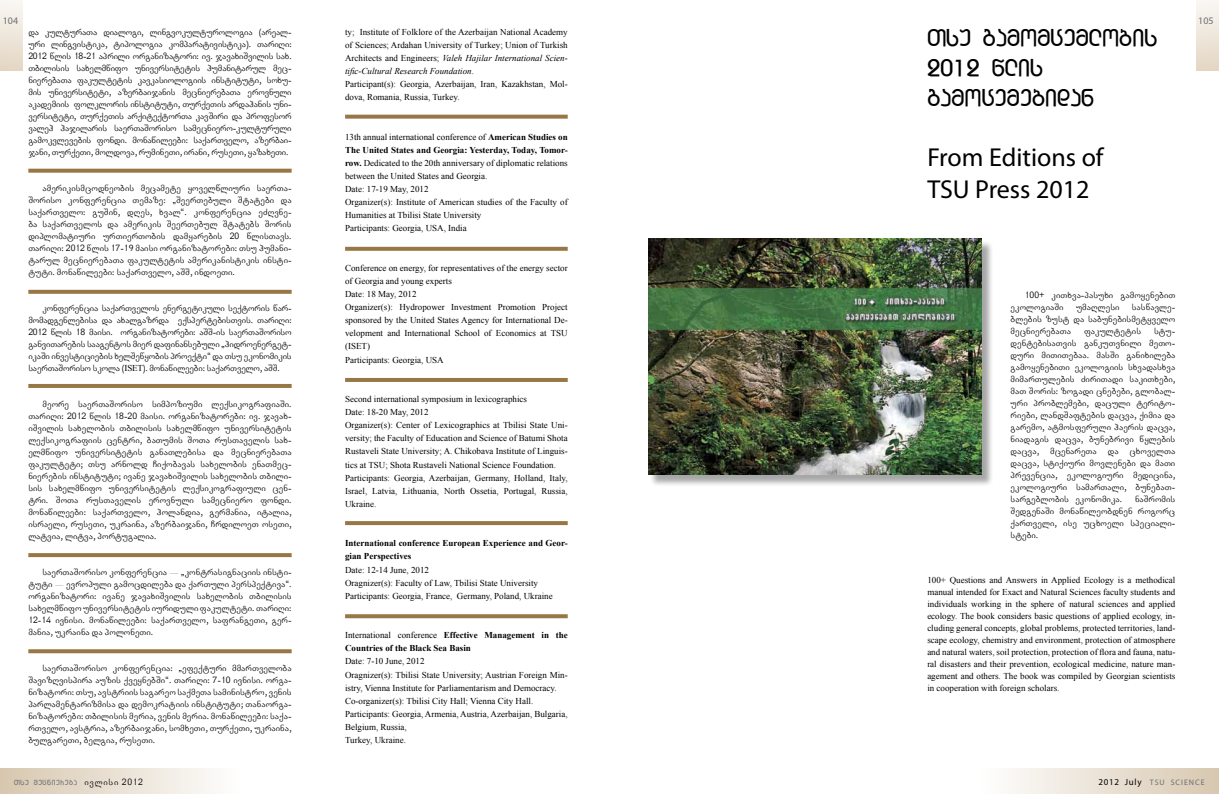
<style>
.page{position:relative;width:1219px;height:794px;background:#fff}
.page>*{position:absolute;margin:0;border:0;box-sizing:border-box;transform-origin:0 0}
.სათაური{font:26px/30px "Babuka Mtavruli";color:#000}
.სათაური_ENG{font:26px "Myriad Pro";color:#000}
.t1{font:10px "Myriad Pro";color:#6d6e71}
.ტექსტი{font:9px/12px "Kolhety Normal";color:#000;text-align:justify}
.ტექსტი_ENG{font:9px/13.1px "Times New Roman";color:#000;text-align:justify}
.ტექსტი_ENG-2{font:700 9px/13.1px "Times New Roman";color:#000}
.t2{font:8px "Babuka Mtavruli";letter-spacing:.075em;color:#6d6e71}
.t3{font:8px "Myriad Pro";letter-spacing:.12em;color:#6d6e71}
.s1{font-family:"Times New Roman"}
.s2{font-family:"Kolhety Normal";font-size:9px;color:#000}
.s3{font-style:italic}
.s4{font-weight:700}
.s5{font-weight:400}
.s6{font-size:9px;color:#000}
</style>
<div class="page">
<div style="left:649px;top:240px;width:344px;height:246px;background:#000;opacity:.35"></div>
<img style="left:648px;top:239px;width:333px;height:235px">
<svg style="left:28px;top:169px;width:264px;height:4px"></svg>
<svg style="left:345px;top:115px;width:223px;height:4px"></svg>
<svg style="left:345px;top:247px;width:223px;height:4px"></svg>
<hr style="left:345px;top:378px;width:223px;height:4px;background:#977745">
<svg style="left:345px;top:521px;width:223px;height:4px"></svg>
<svg style="left:345px;top:614px;width:223px;height:4px"></svg>
<svg style="left:28px;top:290px;width:264px;height:4px"></svg>
<hr style="left:28px;top:384px;width:264px;height:4px;background:#977745">
<svg style="left:28px;top:553px;width:264px;height:4px"></svg>
<svg style="left:28px;top:649px;width:264px;height:4px"></svg>
<div style="left:0;top:0;width:23px;height:71px;background:linear-gradient(to bottom,#faf7f4,#e3d6c2)"></div>
<div style="left:0;top:768px;width:241px;height:26px;background:linear-gradient(to right,#d7c7af,#fefefe)"></div>
<div style="left:1196px;top:0;width:23px;height:71px;background:linear-gradient(to bottom,#faf7f4,#e3d6c2)"></div>
<div style="left:978px;top:768px;width:241px;height:26px;background:linear-gradient(to right,#fff,#d8c8b0)"></div>
<p class="t1" style="left:3px;top:14px;width:17px">104</p>
<p class="t1" style="left:1198px;top:14px;width:17px">105</p>
<p class="ტექსტი" style="left:28px;top:26px;width:265px">DA KULTURATA DIALOGI, LINGVOKULTUROLOGIA (AREAL-URI LINGVISTIKA, TIPOLOGIA KOMPARATIVISTIKA). TARIRI:<br>2012 WLIS 18-21 APRILI ORGANIZATORI: IV. JAVAXISVILIS SAX.<br>TBILISIS SAXELMWIFO UNIVERSITETIS HUMANITARUL MEC-NIEREBATA FAKULTETIS KAVKASIOLOGIIS INSTITUTI, SOXU-MIS UNIVERSITETI, AAZERBAIJANIS MECNIEREBATA EROVNULI AKADEMIIS FOLKLORIS INSTITUTI, TURQETIS ARDAHANIS UNI-VERSITETI, TURQETIS ARQITEQTORTA KAVSIRI DA PROFESOR VALEH HAJILARIS SAERTASORISO SAMECNIERO-KULTURULI GAMOKVLEVEBIS FONDI. MMONAWILEEBI: SAQARTVELO, AZERBAI-JANI, TURQETI, MOLDOVA, RUMINETI, IRANI, RUSETI, YAZAXETI.</p>
<p class="ტექსტი" style="left:28px;top:182px;width:265px;text-indent:14px">AMERIKISMCODNEOBIS MECAMETE YOVELWLIURI SAERTA-SORISO KONFERENCIA TEMAZE: `SEERTEBULI STATEBI DA SAQARTVELO: GUSIN, DRES, XVAL~. KONFERENCIA EZRVNE-BA SAQARTVELOS DA AMERIKIS SEERTEBUL STATEBS SORIS DIPLOMATIURI URTIERTOBIS DAMYAREBIS 20 WLISTAVS.<br>TARIRI: 2012 WLIS 17-19 MAISI ORGANIZATOREBI: TSU HUMANI-TARUL MECNIEREBATA FAKULTETIS AMERIKANISTIKIS INSTI-TUTI. MMONAWILEEBI: SAQARTVELO, ASS, INDOETI.</p>
<p class="ტექსტი" style="left:28px;top:302px;width:265px;text-indent:14px">KONFERENCIA SAQARTVELOS ENERGETIKULI SEQTORIS WAR-MOMADGENLEBISA DA AXALGAZRDA EQSPERTEBISTVIS. …TARIRI:<br>2012 WLIS 18 MAISI. ORGANIZATOREBI: ASS-IS SAERTASORISO GANVITAREBIS SAAGENTOS MIER DAFINANSEBULI `HIDROENERGET-IKASI INVESTICIEBIS XELSEWYOBIS PROEQTI~ DA TSU EKONOMIKIS SAERTASORISO SKOLA (<span class="s1">ISET</span>). MMONAWILEEBI: SAQARTVELO, ASS.</p>
<p class="ტექსტი" style="left:28px;top:398px;width:265px;text-indent:14px">MEORE SAERTASORISO SIMPOZIUMI LEQSIKOGRAFIASI.<br>TARIRI: 2012 WLIS 18-20 MAISI. ORGANIZATOREBI: IV. JAVAX-ISVILIS SAXELOBIS TBILISIS SAXELMWIFO UNIVERSITETIS LEQSIKOGRAFIIS CENTRI, BATUMIS SOTA RUSTAVELIS SAX-ELMWIFO UNIVERSITETIS GANATLEBISA DA MECNIEREBATA FAKULTETI; TSU ARNOLD CIQOBAVAS SAXELOBIS ENATMEC-NIEREBIS INSTITUTI; IVANE JAVAXISVILIS SAXELOBIS TBILI-SIS SAXELMWIFO UNIVERSITETIS LEQSIKOGRAFIULI CEN-TRI. SOTA RUSTAVELIS EROVNULI SAMECNIERO FONDI.<br>MONAWILEEBI: SAQARTVELO, HOLANDIA, GERMANIA, ITALIA, ISRAELI, RUSETI, UKRAINA, AZERBAIJANI, CRDILOET OSETI, LATVIA, LITVA, PORTUGALIA.</p>
<p class="ტექსტი" style="left:28px;top:566px;width:265px;text-indent:14px">SAERTASORISO KONFERENCIA _ `KONTRASIGNACIIS INSTI-TUTI _ EVROPULI GAMOCDILEBA DA QARTULI PERSPEQTIVA~.<br>ORGANIZATORI: IVANE JAVAXISVILIS SAXELOBIS TBILISIS SAXELMWIFO UNIVERSITETIS IURIDULI FAKULTETI. TARIRI:<br>12-14 IVNISI. MMONAWILEEBI: SAQARTVELO, SAFRANGETI, GER-MANIA, UKRAINA DA POLONETI.</p>
<p class="ტექსტი" style="left:28px;top:662px;width:265px;text-indent:14px">SAERTASORISO KONFERENCIA: `EFEQTURI MMARTVELOBA SAVIZRVISPIRA AUZIS QVEYNEBSI~. TARIRI: 7-10 IVNISI. OORGA-NIZATORI: TSU, AVSTRIIS SAGAREO SAQMETA SAMINISTRO, VENIS PARLAMENTARIZMISA DA DEMOKRATIIS INSTITUTI; TANAORGA-NIZATOREBI: TBILISIS MERIA, VENIS MERIA. MMONAWILEEBI: SAQA-RTVELO, AVSTRIA, AAZERBAIJANI, SOMXETI, TURQETI, UKRAINA, BULGARETI, BELGIA, RUSETI.</p>
<p class="t2" style="left:14px;top:779px;width:130px">TSU MECNIEREBA <span class="s2">IVLISI 2012</span></p>
<p class="ტექსტი_ENG" style="left:345px;top:25px;width:224px">ty; Institute of Folklore of the Azerbaijan National Academy of Sciences; Ardahan University of Turkey; Union of Turkish Architects and Engineers; <span class="s3">Valeh Hajilar International Scien&shy;tific-Cultural Research Foundation</span>.</p>
<p class="ტექსტი_ENG" style="left:345px;top:77px;width:224px">Participant(s): Georgia, Azerbaijan, Iran, Kazakhstan, Mol&shy;dova, Romania, Russia, Turkey.</p>
<p class="ტექსტი_ENG" style="left:345px;top:130px;width:224px">13th annual international conference of <span class="s4">American Studies on The United States and Georgia: Yesterday, Today, Tomor&shy;row.</span> Dedicated to the 20th anniversary of diplomatic relations between the United States and Georgia.</p>
<p class="ტექსტი_ENG" style="left:345px;top:182px;width:85px">Date: 17-19 May, 2012</p>
<p class="ტექსტი_ENG" style="left:345px;top:195px;width:224px">Organizer(s): Institute of American studies of the Faculty of<br>Humanities at Tbilisi State University</p>
<p class="ტექსტი_ENG" style="left:345px;top:222px;width:123px">Participants: Georgia, USA, India</p>
<p class="ტექსტი_ENG" style="left:345px;top:261px;width:224px">Conference on energy, for representatives of the energy sector of Georgia and young experts</p>
<p class="ტექსტი_ENG" style="left:345px;top:287px;width:73px">Date: 18 May, 2012</p>
<p class="ტექსტი_ENG" style="left:345px;top:300px;width:224px">Organizer(s): Hydropower Investment Promotion Project sponsored by the United States Agency for International De&shy;velopment and International School of Economics at TSU (ISET)</p>
<p class="ტექსტი_ENG" style="left:345px;top:353px;width:100px">Participants: Georgia, USA</p>
<p class="ტექსტი_ENG" style="left:345px;top:392px;width:183px">Second international symposium in lexicographics</p>
<p class="ტექსტი_ENG" style="left:345px;top:405px;width:85px">Date: 18-20 May, 2012</p>
<p class="ტექსტი_ENG" style="left:345px;top:418px;width:224px">Organizer(s): Center of Lexicographics at Tbilisi State Uni&shy;versity; the Faculty of Education and Science of Batumi Shota Rustaveli State University; A. Chikobava Institute of Linguis&shy;tics at TSU; Shota Rustaveli National Science Foundation.</p>
<p class="ტექსტი_ENG" style="left:345px;top:471px;width:224px">Participants: Georgia, Azerbaijan, Germany, Holland, Italy, Israel, Latvia, Lithuania, North Ossetia, Portugal, Russia, Ukraine.</p>
<p class="ტექსტი_ENG-2" style="left:345px;top:536px;width:224px">International conference European Experience and Geor&shy;gian Perspectives</p>
<p class="ტექსტი_ENG" style="left:345px;top:563px;width:85px">Date: 12-14 June, 2012</p>
<p class="ტექსტი_ENG" style="left:345px;top:576px;width:194px">Oragnizer(s): Faculty of Law, Tbilisi State University</p>
<p class="ტექსტი_ENG" style="left:345px;top:589px;width:209px">Participants: Georgia, France, Germany, Poland, Ukraine</p>
<p class="ტექსტი_ENG-2" style="left:345px;top:628px;width:224px"><span class="s5">International conference</span> Effective Management in the<br>Countries of the Black Sea Basin</p>
<p class="ტექსტი_ENG" style="left:345px;top:654px;width:81px">Date: 7-10 June, 2012</p>
<p class="ტექსტი_ENG" style="left:345px;top:668px;width:224px">Oragnizer(s): Tbilisi State University; Austrian Foreign Min&shy;istry, Vienna Institute for Parliamentarism and Democracy.</p>
<p class="ტექსტი_ENG" style="left:345px;top:694px;width:190px">Co-organizer(s): Tbilisi City Hall; Vienna City Hall.</p>
<p class="ტექსტი_ENG" style="left:345px;top:707px;width:224px">Participants: Georgia, Armenia, Austria, Azerbaijan, Bulgaria,<br>Belgium, Russia,</p>
<p class="ტექსტი_ENG" style="left:345px;top:733px;width:62px">Turkey, Ukraine.</p>
<p class="სათაური" style="left:927px;top:24px;width:232px">TSU GAMOMCEMLOBIS</p>
<p class="სათაური" style="left:927px;top:54px;width:169px">2012 WLIS<br>GAMOCEMEBIDAN</p>
<p class="სათაური_ENG" style="left:927px;top:142px;width:178px">From Editions of</p>
<p class="სათაური_ENG" style="left:927px;top:173px;width:164px">TSU Press 2012</p>
<p class="ტექსტი" style="left:1011px;top:290px;width:166px;text-indent:14px">100+ KITXVA-PASUXI GAMOYENEBIT<br>EKOLOGIASI</p>
<p class="ტექსტი" style="left:1011px;top:302px;width:166px;text-indent:121px">SASWAVLE-BLEBIS ZUST DA SABUNEBISMETYVELO MECNIEREBATA</p>
<p class="ტექსტი" style="left:1076px;top:302px;width:45px">UMARLESI</p>
<p class="ტექსტი" style="left:1011px;top:326px;width:166px;text-indent:143px">STU-DENTEBISATVIS GANKUTVNILI METO-DURI MITITEBAA. MASSI GANIXILEBA GAMOYENEBITI EKOLOGIIS SXVADASXVA MIMARTULEBIS ZIRITADI SAKITXEBI, MAT SORIS: ZOGADI CNEBEBI, GLOBAL-URI PROBLEMEBI, DACULI TERITO-RIEBI, LANDSAFTEBIS DACVA, QIMIA DA GAREMO, ATMOSFERULI HAERIS DACVA, NIADAGIS DACVA, BUNEBRIVI WYLEBIS DACVA, MCENARETA DA CXOVELTA DACVA, STIQIURI MOVLENEBI DA MATI PREVENCIA, EKOLOGIURI MEDICINA, EKOLOGIURI SAMARTALI, BUNEBAT-SARGEBLOBIS EKONOMIKA.</p>
<p class="ტექსტი" style="left:1084px;top:326px;width:59px">FAKULTETIS</p>
<p class="ტექსტი" style="left:1011px;top:494px;width:166px;text-indent:124px">NASROMIS SEDGENASI MONAWILEOBDNEN ROGORC QARTVELI, ISE UCXOELI SPECIALI-STEBI.</p>
<p class="ტექსტი_ENG" style="left:927px;top:574px;width:250px;line-height:12px">100+ Questions and Answers in Applied Ecology is a methodical manual intended for Exact and Natural Sciences faculty students and individuals working in the sphere of natural sciences and applied ecology. The book considers basic questions of applied ecology, in&shy;cluding general concepts, global problems, protected territories, land&shy;scape ecology, chemistry and environment, protection of atmosphere and natural waters, soil protection, protection of flora and fauna, natu&shy;ral disasters and their prevention, ecological medicine, nature man&shy;agement and others. The book was compiled by Georgian scientists in cooperation with foreign scholars.</p>
<p class="t3" style="left:1099px;top:777px;width:108px"><span class="s6">2012 July</span> TSU SCIENCE</p>
</div>
